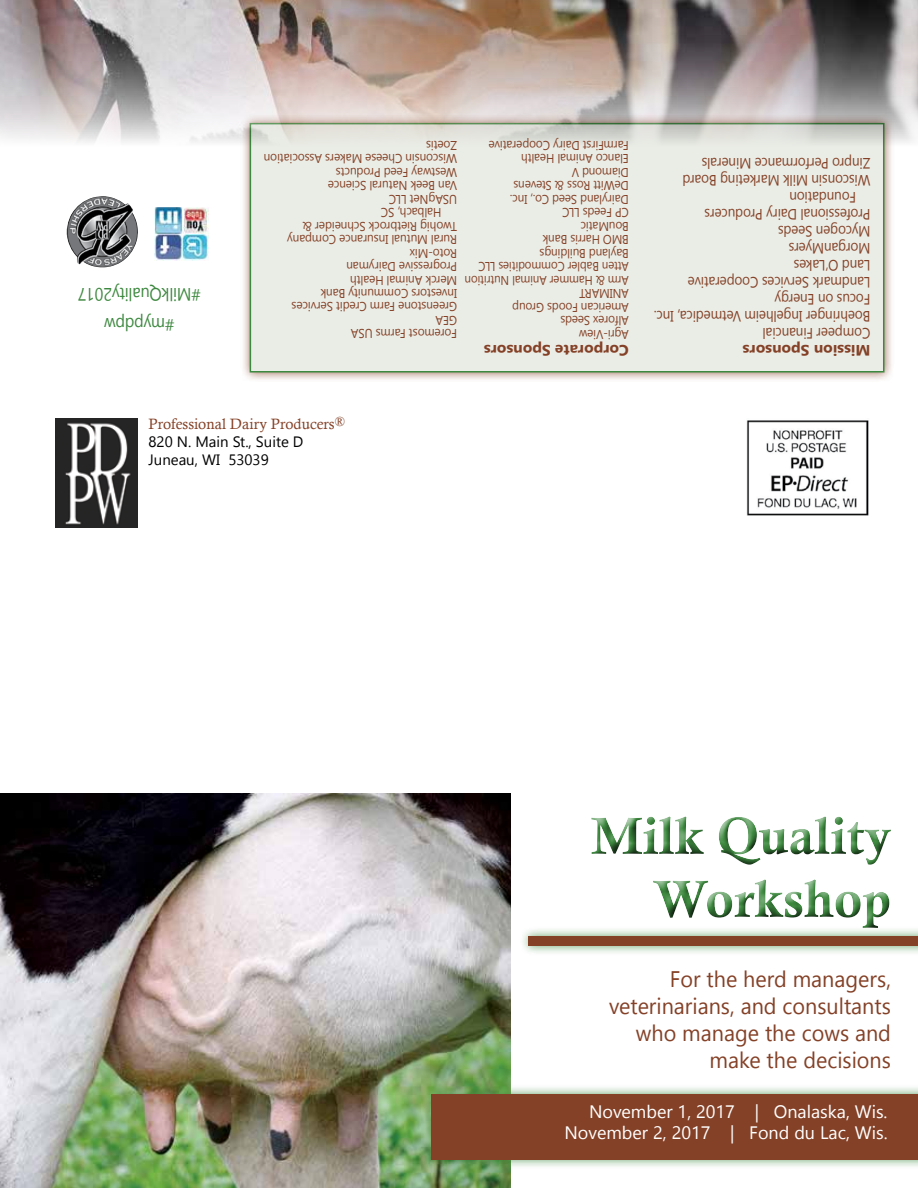
<style>
.page{position:relative;width:918px;height:1188px;background:#fff}
.page>*{position:absolute;margin:0;border:0;box-sizing:border-box;transform-origin:0 0}
.t1{font:52.5px/63px "Calis MT Bol";color:#3e8940;text-align:right}
.t2{font:22.5px/27px "Gadugi";color:#844127;text-align:right;scale:.96 1}
.t3{font:18px/21.6px "Gadugi";color:#fff;text-align:right}
.t4{font:18px/30px "Gadugi";letter-spacing:-.01em;color:#3e8940;text-align:center;scale:.9 1}
.t5{font:15px "Gadugi";letter-spacing:-.01em;color:#844127;scale:.9 1}
.t6{font:15px/18px "Gadugi";color:#000}
.t7{font:700 15px "Gadugi";color:#844127;scale:1.04 1}
.t8{font:15px "Calisto";color:#844127}
.t9{font:12.75px "Gadugi";letter-spacing:-.01em;color:#844127;scale:.93 1}
.t10{font:12.75px/13.5px "Gadugi";letter-spacing:-.01em;color:#844127;scale:.92 1}
</style>
<div class="page">
<div style="left:240px;top:113px;width:654px;height:269px;background:#844127;opacity:.75"></div>
<div style="left:250px;top:123px;width:634px;height:250px;background:#eaede6;border:2px solid #3e8940"></div>
<img style="left:0;top:793px;width:511px;height:395px">
<div style="left:582px;top:810px;width:319px;height:129px;background:#000;opacity:.75"></div>
<div style="left:422px;top:1085px;width:496px;height:85px;background:#3e8940;opacity:.75"></div>
<div style="left:432px;top:1094px;width:486px;height:66px;background:#844127"></div>
<div style="left:519px;top:926px;width:399px;height:30px;background:#3e8940;opacity:.75"></div>
<div style="left:529px;top:936px;width:389px;height:10px;background:#844127"></div>
<img style="left:56px;top:418px;width:81px;height:109px">
<img style="left:746px;top:420px;width:123px;height:96px">
<img style="left:0;top:0;width:918px;height:147px">
<img style="left:154px;top:234px;width:55px;height:26px">
<img style="left:184px;top:207px;width:25px;height:27px">
<img style="left:154px;top:207px;width:30px;height:27px">
<img style="left:66px;top:196px;width:72px;height:71px">
<h3 class="t4" style="left:201px;top:339px;width:139px;rotate:-180deg">#mypdpw #MilkQuality2017</h3>
<p class="t9" style="left:457px;top:153px;width:35px;rotate:-180deg">Zoetis</p>
<p class="t9" style="left:457px;top:167px;width:210px;rotate:-180deg">Wisconsin Cheese Makers Association</p>
<p class="t9" style="left:457px;top:180px;width:132px;rotate:-180deg">Westway Feed Products</p>
<p class="t9" style="left:457px;top:194px;width:141px;rotate:-180deg">Van Beek Natural Science</p>
<p class="t9" style="left:457px;top:207px;width:75px;rotate:-180deg">USAgNet LLC</p>
<p class="t9" style="left:442px;top:221px;width:67px;rotate:-180deg">Halbach, SC</p>
<p class="t9" style="left:457px;top:234px;width:168px;rotate:-180deg">Twohig Rietbrock Schneider &amp;</p>
<p class="t9" style="left:457px;top:248px;width:184px;rotate:-180deg">Rural Mutual Insurance Company</p>
<p class="t9" style="left:457px;top:261px;width:53px;rotate:-180deg">Roto-Mix</p>
<p class="t9" style="left:457px;top:275px;width:121px;rotate:-180deg">Progressive Dairyman</p>
<p class="t9" style="left:457px;top:288px;width:117px;rotate:-180deg">Merck Animal Health</p>
<p class="t9" style="left:457px;top:301px;width:149px;rotate:-180deg">Investors Community Bank</p>
<p class="t9" style="left:457px;top:314px;width:180px;rotate:-180deg">Greenstone Farm Credit Services</p>
<p class="t9" style="left:457px;top:328px;width:25px;rotate:-180deg">GEA</p>
<p class="t9" style="left:457px;top:341px;width:116px;rotate:-180deg">Foremost Farms USA</p>
<p class="t10" style="left:629px;top:341px;width:180px;rotate:-180deg">Agri-View<br>Alforex Seeds<br>American Foods Group<br>ANIMART<br>Arm &amp; Hammer Animal Nutrition<br>Atten Babler Commodities LLC<br>Bayland Buildings<br>BMO Harris Bank<br>BouMatic<br>CP Feeds LLC<br>Dairyland Seed Co., Inc.<br>DeWitt Ross &amp; Stevens<br>Diamond V<br>Elanco Animal Health<br>FarmFirst Dairy Cooperative</p>
<p class="t7" style="left:629px;top:359px;width:141px;rotate:-180deg">Corporate Sponsors</p>
<p class="t8" style="left:148px;top:415px;width:198px">Professional Dairy Producers<sup>®</sup></p>
<p class="t6" style="left:148px;top:433px;width:156px">820 N. Main St., Suite D<br>Juneau, WI 53039</p>
<p class="t5" style="left:870px;top:173px;width:189px;rotate:-180deg">Zinpro Performance Minerals</p>
<p class="t5" style="left:870px;top:190px;width:210px;rotate:-180deg">Wisconsin Milk Marketing Board</p>
<p class="t5" style="left:856px;top:207px;width:76px;rotate:-180deg">Foundation</p>
<p class="t5" style="left:870px;top:223px;width:186px;rotate:-180deg">Professional Dairy Producers</p>
<p class="t5" style="left:870px;top:240px;width:104px;rotate:-180deg">Mycogen Seeds</p>
<p class="t5" style="left:870px;top:257px;width:92px;rotate:-180deg">MorganMyers</p>
<p class="t5" style="left:870px;top:274px;width:87px;rotate:-180deg">Land O’Lakes</p>
<p class="t5" style="left:870px;top:291px;width:204px;rotate:-180deg">Landmark Services Cooperative</p>
<p class="t5" style="left:870px;top:308px;width:108px;rotate:-180deg">Focus on Energy</p>
<p class="t5" style="left:870px;top:325px;width:242px;rotate:-180deg">Boehringer Ingelheim Vetmedica, Inc.</p>
<p class="t5" style="left:870px;top:342px;width:121px;rotate:-180deg">Compeer Financial</p>
<p class="t7" style="left:870px;top:359px;width:124px;rotate:-180deg">Mission Sponsors</p>
<h1 class="t1" style="left:591px;top:804px;width:302px">Milk Quality<br>Workshop</h1>
<h2 class="t2" style="left:609px;top:966px;width:295px">For the herd managers, veterinarians, and consultants who manage the cows and make the decisions</h2>
<h3 class="t3" style="left:564px;top:1100px;width:325px">November 1, 2017 | Onalaska, Wis.<br>November 2, 2017 | Fond du Lac, Wis.</h3>
</div>
